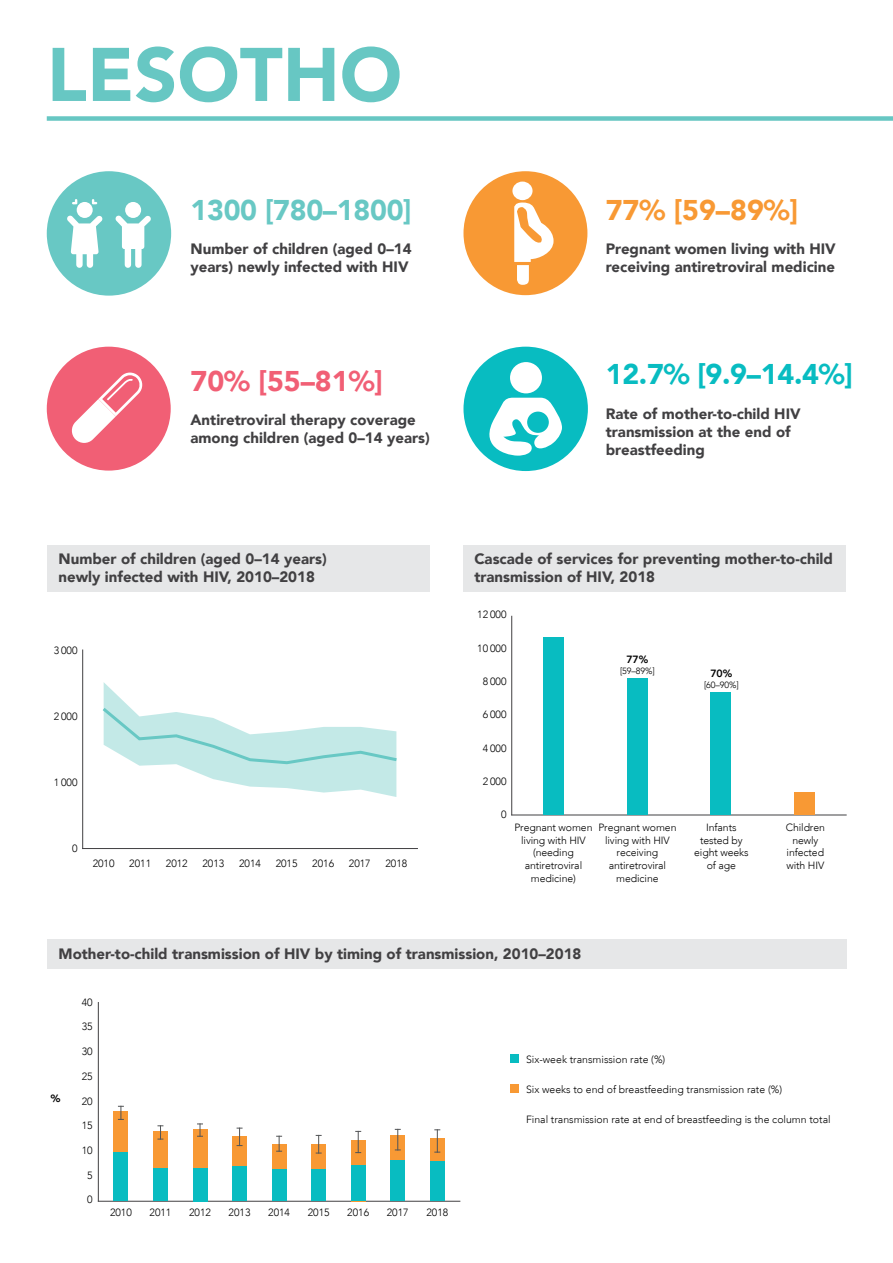
<style>
.page{position:relative;width:893px;height:1263px;background:#fff}
.page>*{position:absolute;margin:0;border:0;box-sizing:border-box;transform-origin:0 0}
.t1{font:900 75px "Avenir LT";color:#67c7c3}
.t2{font:900 28.5px "Avenir LT";color:#08bcc1}
.t3{font:900 28.5px "Avenir LT";letter-spacing:-.01em;color:#68c8c4}
.t4{font:900 28.5px "Avenir LT";color:#f89934}
.t5{font:900 28.5px "Avenir LT";color:#f15f75}
.t6{font:900 15px/18px "Avenir LT";color:#414042}
.t7{font:300 10.5px/12.6px "Avenir LT";color:#000;text-align:center}
.t8{font:800 10.5px "Avenir";color:#000}
.t9{font:900 10.5px "Avenir LT";color:#000}
.t10{font:300 9px "Avenir LT";letter-spacing:-.01em;color:#000}
</style>
<div class="page">
<div style="left:47px;top:545px;width:382px;height:47px;background:#e6e7e8"></div>
<div style="left:463px;top:545px;width:383px;height:47px;background:#e6e7e8"></div>
<div style="left:47px;top:116px;width:846px;height:5px;background:#67c7c3"></div>
<div style="left:47px;top:939px;width:799px;height:29px;background:#e6e7e8"></div>
<div style="left:463px;top:347px;width:125px;height:124px;background:#08bcc1;border-radius:50%"></div>
<div style="left:510px;top:362px;width:32px;height:31px;background:#fff;border-radius:50%"></div>
<svg style="left:489px;top:398px;width:73px;height:58px"></svg>
<div style="left:47px;top:171px;width:124px;height:125px;background:#68c8c4;border-radius:50%"></div>
<div style="left:463px;top:171px;width:124px;height:124px;background:#f89934;border-radius:50%"></div>
<div style="left:512px;top:182px;width:21px;height:18px;background:#fff;border-radius:50%"></div>
<svg style="left:514px;top:203px;width:40px;height:82px"></svg>
<div style="left:47px;top:347px;width:124px;height:124px;background:#f15f75;border-radius:50%"></div>
<svg style="left:71px;top:373px;width:72px;height:70px"></svg>
<svg style="left:115px;top:215px;width:36px;height:53px"></svg>
<div style="left:125px;top:202px;width:16px;height:16px;background:#fff;border-radius:50%"></div>
<svg style="left:67px;top:215px;width:36px;height:53px"></svg>
<div style="left:77px;top:202px;width:16px;height:16px;background:#fff;border-radius:50%"></div>
<svg style="left:72px;top:199px;width:5px;height:5px"></svg>
<svg style="left:92px;top:199px;width:5px;height:5px"></svg>
<hr style="left:98px;top:1201px;width:362px;height:1px;background:#414042">
<hr style="left:98px;top:1002px;width:1px;height:199px;background:#414042">
<div style="left:113px;top:1112px;width:15px;height:89px;background:#f89934"></div>
<div style="left:113px;top:1152px;width:15px;height:49px;background:#08bcc1"></div>
<svg style="left:118px;top:1106px;width:5px;height:14px"></svg>
<div style="left:153px;top:1131px;width:15px;height:70px;background:#f89934"></div>
<div style="left:153px;top:1169px;width:15px;height:32px;background:#08bcc1"></div>
<svg style="left:158px;top:1125px;width:5px;height:15px"></svg>
<div style="left:193px;top:1130px;width:14px;height:71px;background:#f89934"></div>
<div style="left:193px;top:1168px;width:14px;height:33px;background:#08bcc1"></div>
<svg style="left:198px;top:1123px;width:4px;height:14px"></svg>
<div style="left:232px;top:1136px;width:15px;height:65px;background:#f89934"></div>
<div style="left:232px;top:1166px;width:15px;height:35px;background:#08bcc1"></div>
<svg style="left:237px;top:1128px;width:5px;height:18px"></svg>
<div style="left:272px;top:1145px;width:15px;height:56px;background:#f89934"></div>
<div style="left:272px;top:1170px;width:15px;height:31px;background:#08bcc1"></div>
<svg style="left:277px;top:1136px;width:5px;height:16px"></svg>
<div style="left:311px;top:1144px;width:15px;height:57px;background:#f89934"></div>
<div style="left:311px;top:1170px;width:15px;height:31px;background:#08bcc1"></div>
<svg style="left:316px;top:1135px;width:5px;height:19px"></svg>
<div style="left:351px;top:1140px;width:15px;height:61px;background:#f89934"></div>
<div style="left:351px;top:1165px;width:15px;height:36px;background:#08bcc1"></div>
<svg style="left:356px;top:1131px;width:5px;height:22px"></svg>
<div style="left:430px;top:1138px;width:15px;height:63px;background:#f89934"></div>
<div style="left:430px;top:1161px;width:15px;height:40px;background:#08bcc1"></div>
<svg style="left:435px;top:1129px;width:5px;height:24px"></svg>
<div style="left:390px;top:1135px;width:15px;height:66px;background:#f89934"></div>
<div style="left:390px;top:1160px;width:15px;height:41px;background:#08bcc1"></div>
<svg style="left:395px;top:1129px;width:5px;height:21px"></svg>
<hr style="left:83px;top:848px;width:334px;height:1px;background:#414042">
<hr style="left:82px;top:650px;width:1px;height:198px;background:#414042">
<div style="left:510px;top:1084px;width:9px;height:8px;background:#f89934"></div>
<div style="left:510px;top:1054px;width:9px;height:9px;background:#08bcc1"></div>
<hr style="left:512px;top:815px;width:334px;height:1px;background:#414042">
<hr style="left:511px;top:616px;width:1px;height:199px;background:#414042">
<div style="left:543px;top:637px;width:21px;height:178px;background:#08bcc1"></div>
<div style="left:627px;top:678px;width:20px;height:137px;background:#08bcc1"></div>
<div style="left:711px;top:692px;width:20px;height:123px;background:#08bcc1"></div>
<div style="left:794px;top:792px;width:20px;height:23px;background:#f89934"></div>
<svg style="left:102px;top:682px;width:295px;height:115px"></svg>
<h1 class="t1" style="left:47px;top:29px;width:357px">LESOTHO</h1>
<h2 class="t3" style="left:191px;top:193px;width:223px">1300 [780–1800]</h2>
<h2 class="t4" style="left:606px;top:193px;width:194px">77% [59–89%]</h2>
<h3 class="t6" style="left:191px;top:240px;width:223px">Number of children (aged 0–14 years) newly infected with HIV</h3>
<h3 class="t6" style="left:606px;top:240px;width:231px">Pregnant women living with HIV receiving antiretroviral medicine</h3>
<h2 class="t5" style="left:191px;top:363px;width:194px">70% [55–81%]</h2>
<h2 class="t2" style="left:606px;top:357px;width:248px">12.7% [9.9–14.4%]</h2>
<h3 class="t6" style="left:191px;top:411px;width:241px">Antiretroviral therapy coverage among children (aged 0–14 years)</h3>
<h3 class="t6" style="left:606px;top:404px;width:196px">Rate of mother-to-child HIV transmission at the end of breastfeeding</h3>
<h3 class="t6" style="left:59px;top:550px;width:270px">Number of children (aged 0–14 years) newly infected with HIV, 2010–2018</h3>
<h3 class="t6" style="left:474px;top:550px;width:360px">Cascade of services for preventing mother-to-child transmission of HIV, 2018</h3>
<p class="t7" style="left:477px;top:608px;width:31px">12 000</p>
<p class="t7" style="left:54px;top:644px;width:25px">3 000</p>
<p class="t7" style="left:477px;top:642px;width:31px">10 000</p>
<p class="t7" style="left:483px;top:675px;width:25px">8 000</p>
<p class="t8" style="left:626px;top:651px;width:23px">77%</p>
<p class="t10" style="left:620px;top:665px;width:36px">[59–89%]</p>
<p class="t8" style="left:710px;top:665px;width:23px">70%</p>
<p class="t10" style="left:704px;top:679px;width:36px">[60–90%]</p>
<p class="t7" style="left:54px;top:710px;width:25px">2 000</p>
<p class="t7" style="left:483px;top:708px;width:25px">6 000</p>
<p class="t7" style="left:483px;top:742px;width:25px">4 000</p>
<p class="t7" style="left:54px;top:776px;width:25px">1 000</p>
<p class="t7" style="left:483px;top:775px;width:25px">2 000</p>
<p class="t7" style="left:501px;top:808px;width:7px">0</p>
<p class="t7" style="left:72px;top:842px;width:7px">0</p>
<p class="t7" style="left:93px;top:857px;width:23px">2010</p>
<p class="t7" style="left:129px;top:857px;width:23px">2011</p>
<p class="t7" style="left:166px;top:857px;width:23px">2012</p>
<p class="t7" style="left:202px;top:857px;width:23px">2013</p>
<p class="t7" style="left:239px;top:857px;width:23px">2014</p>
<p class="t7" style="left:276px;top:857px;width:23px">2015</p>
<p class="t7" style="left:312px;top:857px;width:23px">2016</p>
<p class="t7" style="left:349px;top:857px;width:23px">2017</p>
<p class="t7" style="left:385px;top:857px;width:23px">2018</p>
<p class="t7" style="left:514px;top:821px;width:80px">Pregnant women living with HIV (needing antiretroviral medicine)</p>
<p class="t7" style="left:598px;top:821px;width:80px">Pregnant women living with HIV receiving antiretroviral medicine</p>
<p class="t7" style="left:694px;top:821px;width:56px">Infants tested by eight weeks of age</p>
<h3 class="t6" style="left:59px;top:944px;width:524px">Mother-to-child transmission of HIV by timing of transmission, 2010–2018</h3>
<p class="t7" style="left:82px;top:996px;width:12px">40</p>
<p class="t7" style="left:82px;top:1020px;width:12px">35</p>
<p class="t7" style="left:82px;top:1045px;width:12px">30</p>
<p class="t7" style="left:82px;top:1070px;width:12px">25</p>
<p class="t7" style="left:526px;top:1053px;width:141px">Six-week transmission rate (%)</p>
<p class="t7" style="left:786px;top:821px;width:41px">Children newly infected with HIV</p>
<p class="t9" style="left:51px;top:1092px;width:11px">%</p>
<p class="t7" style="left:82px;top:1095px;width:12px">20</p>
<p class="t7" style="left:82px;top:1119px;width:12px">15</p>
<p class="t7" style="left:82px;top:1144px;width:12px">10</p>
<p class="t7" style="left:87px;top:1169px;width:7px">5</p>
<p class="t7" style="left:87px;top:1193px;width:7px">0</p>
<p class="t7" style="left:110px;top:1206px;width:23px">2010</p>
<p class="t7" style="left:150px;top:1206px;width:23px">2011</p>
<p class="t7" style="left:189px;top:1206px;width:23px">2012</p>
<p class="t7" style="left:229px;top:1206px;width:23px">2013</p>
<p class="t7" style="left:268px;top:1206px;width:23px">2014</p>
<p class="t7" style="left:308px;top:1206px;width:23px">2015</p>
<p class="t7" style="left:347px;top:1206px;width:23px">2016</p>
<p class="t7" style="left:387px;top:1206px;width:23px">2017</p>
<p class="t7" style="left:426px;top:1206px;width:23px">2018</p>
<p class="t7" style="left:526px;top:1083px;width:258px">Six weeks to end of breastfeeding transmission rate (%)</p>
<p class="t7" style="left:526px;top:1113px;width:306px">Final transmission rate at end of breastfeeding is the column total</p>
</div>
